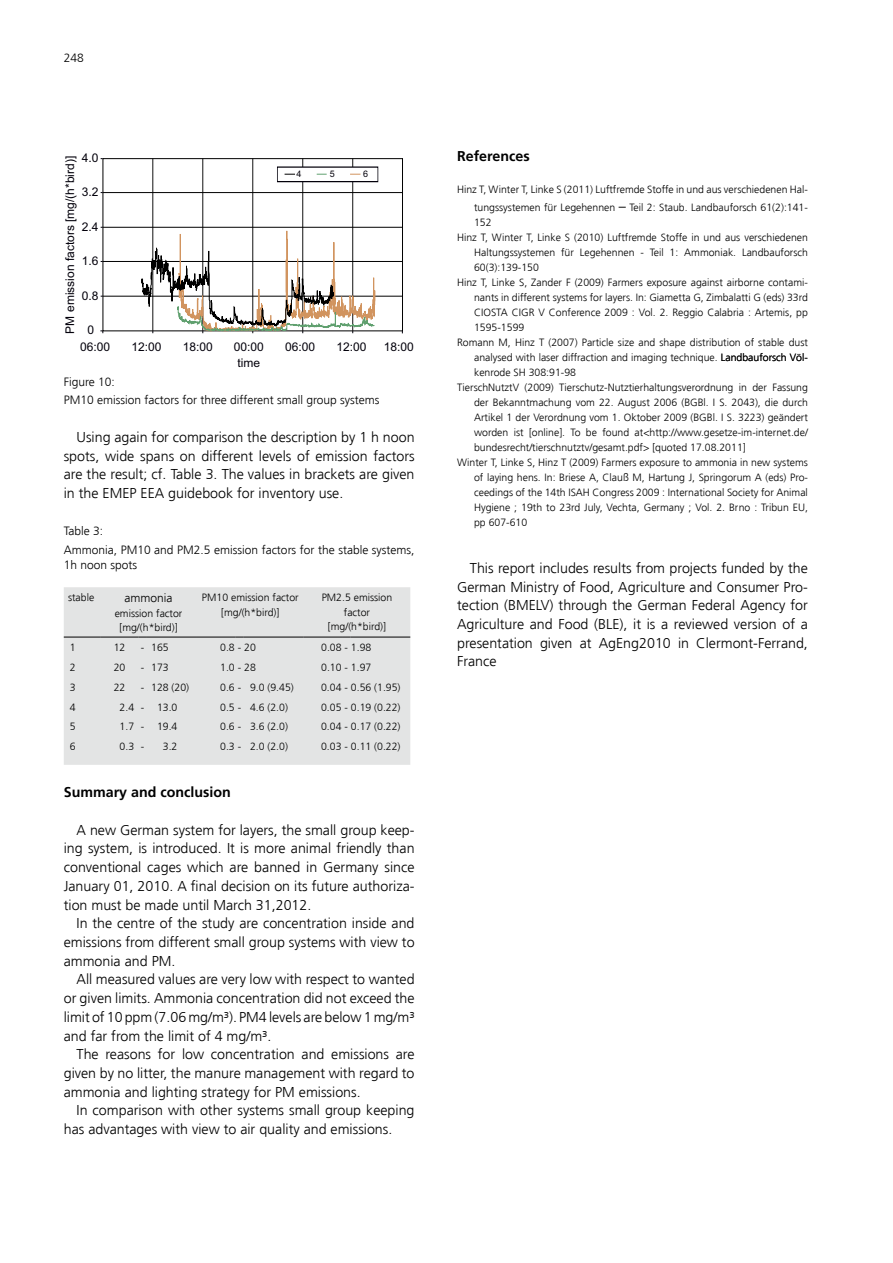
<style>
.page{position:relative;width:893px;height:1263px;background:#fff}
.page>*{position:absolute;margin:0;border:0;box-sizing:border-box;transform-origin:0 0}
.Text-e{font:300 14.25px/18.8px "Frutiger";color:#000;text-align:justify}
.t1{font:700 14.25px "Frutiger";color:#000}
.Tabellentext{font:300 12px/18.8px "Frutiger";color:#000}
.t2{font:12px "Arial";color:#03000b}
.Literatur-Text-d{font:300 10.5px/15px "Frutiger";color:#000;text-align:justify}
.Tabellentext-2{font:300 10.5px/14.4px "Frutiger";color:#000;text-align:center}
.t3{font:9px "Arial";color:#03000b}
.s1{color:#e3e4e4}
.s2{font-size:14.25px}
</style>
<div class="page">
<hr style="left:153px;top:159px;width:1px;height:172px;background:#000">
<hr style="left:203px;top:159px;width:1px;height:172px;background:#000">
<hr style="left:253px;top:159px;width:1px;height:172px;background:#000">
<hr style="left:302px;top:159px;width:1px;height:172px;background:#000">
<hr style="left:352px;top:159px;width:1px;height:172px;background:#000">
<div style="left:103px;top:158px;width:300px;height:173px;border:1px solid #000"></div>
<div style="left:277px;top:167px;width:101px;height:15px;background:#fff"></div>
<div style="left:277px;top:167px;width:101px;height:15px;border:1px solid #03000b"></div>
<hr style="left:103px;top:296px;width:299px;height:1px;background:#000">
<hr style="left:103px;top:261px;width:299px;height:1px;background:#000">
<hr style="left:103px;top:227px;width:299px;height:1px;background:#000">
<hr style="left:103px;top:192px;width:299px;height:1px;background:#000">
<svg style="left:141px;top:230px;width:234px;height:103px"></svg>
<div style="left:64px;top:587px;width:346px;height:178px;background:#e3e4e4"></div>
<hr style="left:64px;top:637px;width:36px;height:1px;background:#000">
<hr style="left:100px;top:637px;width:38px;height:1px;background:#000">
<hr style="left:147px;top:637px;width:50px;height:1px;background:#000">
<hr style="left:197px;top:637px;width:38px;height:1px;background:#000">
<hr style="left:244px;top:637px;width:60px;height:1px;background:#000">
<hr style="left:304px;top:637px;width:38px;height:1px;background:#000">
<hr style="left:350px;top:637px;width:60px;height:1px;background:#000">
<p class="Tabellentext" style="left:64px;top:49px;width:22px">248</p>
<p class="t2" style="left:82px;top:151px;width:18px">4.0</p>
<p class="t2" style="left:63px;top:333px;width:179px;rotate:-90deg">PM emission factors [mg/(h*bird)]</p>
<p class="t2" style="left:82px;top:185px;width:18px">3.2</p>
<p class="t2" style="left:82px;top:220px;width:18px">2.4</p>
<p class="t2" style="left:82px;top:254px;width:18px">1.6</p>
<p class="t2" style="left:82px;top:289px;width:18px">0.8</p>
<p class="t2" style="left:88px;top:323px;width:8px">0</p>
<p class="t3" style="left:296px;top:169px;width:7px">4</p>
<p class="t3" style="left:330px;top:169px;width:7px">5</p>
<p class="t3" style="left:363px;top:169px;width:7px">6</p>
<p class="t2" style="left:80px;top:340px;width:32px">06:00</p>
<p class="t2" style="left:131px;top:340px;width:32px">12:00</p>
<p class="t2" style="left:183px;top:340px;width:32px">18:00</p>
<p class="t2" style="left:234px;top:340px;width:32px">00:00</p>
<p class="t2" style="left:285px;top:340px;width:32px">06:00</p>
<p class="t2" style="left:336px;top:340px;width:32px">12:00</p>
<p class="t2" style="left:384px;top:340px;width:32px">18:00</p>
<p class="t2" style="left:237px;top:356px;width:24px">time</p>
<h3 class="Tabellentext" style="left:64px;top:372px;width:317px">Figure 10:<br>PM10 emission factors for three different small group systems</h3>
<p class="Text-e" style="left:64px;top:428px;width:352px;text-indent:13px">Using again for comparison the description by 1 h noon spots, wide spans on different levels of emission factors are the result; cf. Table 3. The values in brackets are given in the EMEP EEA guidebook for inventory use.</p>
<h3 class="Tabellentext" style="left:64px;top:522px;width:352px">Table 3:<br>Ammonia, PM10 and PM2.5 emission factors for the stable systems,</h3>
<h3 class="Tabellentext" style="left:64px;top:555px;width:75px">1h noon spots</h3>
<p class="Tabellentext-2" style="left:68px;top:590px;width:28px">stable</p>
<p class="Tabellentext" style="left:125px;top:589px;width:49px">ammonia</p>
<p class="Tabellentext-2" style="left:115px;top:606px;width:69px">emission factor</p>
<p class="Tabellentext-2" style="left:119px;top:620px;width:60px">[mg/(h*bird)]</p>
<p class="Tabellentext-2" style="left:202px;top:590px;width:98px">PM10 emission factor [mg/(h*bird)]</p>
<p class="Tabellentext-2" style="left:322px;top:590px;width:72px">PM2.5 emission</p>
<p class="Tabellentext-2" style="left:344px;top:605px;width:28px">factor</p>
<p class="Tabellentext-2" style="left:328px;top:619px;width:60px">[mg/(h*bird)]</p>
<p class="Tabellentext-2" style="left:70px;top:640px;width:7px">1</p>
<p class="Tabellentext-2" style="left:114px;top:640px;width:22px">12<span class="s1">.0</span></p>
<p class="Tabellentext-2" style="left:141px;top:640px;width:5px">-</p>
<p class="Tabellentext-2" style="left:151px;top:640px;width:19px">165</p>
<p class="Tabellentext-2" style="left:220px;top:640px;width:37px">0.8 - 20</p>
<p class="Tabellentext-2" style="left:321px;top:640px;width:52px">0.08 - 1.98</p>
<p class="Tabellentext-2" style="left:70px;top:660px;width:7px">2</p>
<p class="Tabellentext-2" style="left:114px;top:660px;width:22px">20<span class="s1">.0</span></p>
<p class="Tabellentext-2" style="left:141px;top:660px;width:5px">-</p>
<p class="Tabellentext-2" style="left:151px;top:660px;width:19px">173</p>
<p class="Tabellentext-2" style="left:220px;top:660px;width:37px">1.0 - 28</p>
<p class="Tabellentext-2" style="left:321px;top:660px;width:52px">0.10 - 1.97</p>
<p class="Tabellentext-2" style="left:70px;top:680px;width:7px">3</p>
<p class="Tabellentext-2" style="left:114px;top:680px;width:22px">22<span class="s1">.0</span></p>
<p class="Tabellentext-2" style="left:141px;top:680px;width:5px">-</p>
<p class="Tabellentext-2" style="left:151px;top:680px;width:39px">128 (20)</p>
<p class="Tabellentext-2" style="left:220px;top:680px;width:75px">0.6 - <span class="s1">2</span>9.0 (9.45)</p>
<p class="Tabellentext-2" style="left:321px;top:680px;width:81px">0.04 - 0.56 (1.95)</p>
<p class="Tabellentext-2" style="left:70px;top:700px;width:7px">4</p>
<p class="Tabellentext-2" style="left:120px;top:700px;width:16px">2.4</p>
<p class="Tabellentext-2" style="left:141px;top:700px;width:5px">-</p>
<p class="Tabellentext-2" style="left:151px;top:700px;width:28px"><span class="s1">1</span>13.0</p>
<p class="Tabellentext-2" style="left:220px;top:700px;width:69px">0.5 - <span class="s1">2</span>4.6 (2.0)</p>
<p class="Tabellentext-2" style="left:321px;top:700px;width:81px">0.05 - 0.19 (0.22)</p>
<p class="Tabellentext-2" style="left:70px;top:720px;width:7px">5</p>
<p class="Tabellentext-2" style="left:120px;top:720px;width:16px">1.7</p>
<p class="Tabellentext-2" style="left:141px;top:720px;width:5px">-</p>
<p class="Tabellentext-2" style="left:151px;top:720px;width:28px"><span class="s1">1</span>19.4</p>
<p class="Tabellentext-2" style="left:220px;top:720px;width:69px">0.6 - <span class="s1">2</span>3.6 (2.0)</p>
<p class="Tabellentext-2" style="left:321px;top:720px;width:81px">0.04 - 0.17 (0.22)</p>
<p class="Tabellentext-2" style="left:70px;top:740px;width:7px">6</p>
<p class="Tabellentext-2" style="left:120px;top:740px;width:16px">0.3</p>
<p class="Tabellentext-2" style="left:141px;top:740px;width:5px">-</p>
<p class="Tabellentext-2" style="left:151px;top:740px;width:28px"><span class="s1">11</span>3.2</p>
<p class="Tabellentext-2" style="left:220px;top:740px;width:69px">0.3 - <span class="s1">2</span>2.0 (2.0)</p>
<p class="Tabellentext-2" style="left:321px;top:740px;width:81px">0.03 - 0.11 (0.22)</p>
<h1 class="t1" style="left:64px;top:784px;width:169px">Summary and conclusion</h1>
<p class="Text-e" style="left:64px;top:821px;width:352px;text-indent:13px">A new German system for layers, the small group keep&shy;ing system, is introduced. It is more animal friendly than conventional cages which are banned in Germany since January 01, 2010. A final decision on its future authoriza&shy;tion must be made until March 31,2012.</p>
<p class="Text-e" style="left:64px;top:914px;width:352px;text-indent:13px">In the centre of the study are concentration inside and emissions from different small group systems with view to ammonia and PM.</p>
<p class="Text-e" style="left:64px;top:970px;width:352px;text-indent:13px">All measured values are very low with respect to wanted or given limits. Ammonia concentration did not exceed the limit of 10 ppm (7.06 mg/m³). PM4 levels are below1 mg/m³ and far from the limit of 4 mg/m³.</p>
<p class="Text-e" style="left:64px;top:1045px;width:352px;text-indent:13px">The reasons for low concentration and emissions are given by no litter, the manure management with regard to ammonia and lighting strategy for PM emissions.</p>
<p class="Text-e" style="left:64px;top:1101px;width:352px;text-indent:13px">In comparison with other systems small group keeping has advantages with view to air quality and emissions.</p>
<h1 class="t1" style="left:457px;top:148px;width:74px">References</h1>
<p class="Literatur-Text-d" style="left:457px;top:181px;width:352px;line-height:18px;text-align:right">Hinz T, Winter T, Linke S (2011) Luftfremde Stoffe in und aus verschiedenen Hal&shy;tungssystemen für Legehennen <span class="s2">–</span> Teil 2: Staub. Landbauforsch 61(2):141-</p>
<p class="Literatur-Text-d" style="left:474px;top:215px;width:19px">152</p>
<p class="Literatur-Text-d" style="left:474px;top:230px;width:335px;text-indent:-17px">Hinz T, Winter T, Linke S (2010) Luftfremde Stoffe in und aus verschiedenen Haltungssystemen für Legehennen - Teil 1: Ammoniak. Landbauforsch 60(3):139-150</p>
<p class="Literatur-Text-d" style="left:474px;top:275px;width:335px;text-indent:-17px">Hinz T, Linke S, Zander F (2009) Farmers exposure against airborne contami&shy;nants in different systems for layers. In: Giametta G, Zimbalatti G (eds) 33rd CIOSTA CIGR V Conference 2009 : Vol. 2. Reggio Calabria : Artemis, pp 1595-1599</p>
<p class="Literatur-Text-d" style="left:474px;top:335px;width:335px;text-indent:-17px">Romann M, Hinz T (2007) Particle size and shape distribution of stable dust analysed with laser diffraction and imaging technique. Landbauforsch Völ&shy;kenrode SH 308:91-98</p>
<p class="Literatur-Text-d" style="left:474px;top:380px;width:335px;text-indent:-17px">TierschNutztV (2009) Tierschutz-Nutztierhaltungsverordnung in der Fassung der Bekanntmachung vom 22. August 2006 (BGBl. I S. 2043), die durch Artikel 1 der Verordnung vom 1. Oktober 2009 (BGBl. I S. 3223) geändert worden ist [online]. To be found at&lt;http://www.gesetze-im-internet.de/ bundesrecht/tierschnutztv/gesamt.pdf&gt; [quoted 17.08.2011]</p>
<p class="Literatur-Text-d" style="left:474px;top:455px;width:335px;text-indent:-17px">Winter T, Linke S, Hinz T (2009) Farmers exposure to ammonia in new systems of laying hens. In: Briese A, Clauß M, Hartung J, Springorum A (eds) Pro&shy;ceedings of the 14th ISAH Congress 2009 : International Society for Animal Hygiene ; 19th to 23rd July, Vechta, Germany ; Vol. 2. Brno : Tribun EU, pp 607-610</p>
<p class="Text-e" style="left:457px;top:559px;width:352px;text-indent:13px">This report includes results from projects funded by the German Ministry of Food, Agriculture and Consumer Pro&shy;tection (BMELV) through the German Federal Agency for Agriculture and Food (BLE), it is a reviewed version of a presentation given at AgEng2010 in Clermont-Ferrand, France</p>
</div>
